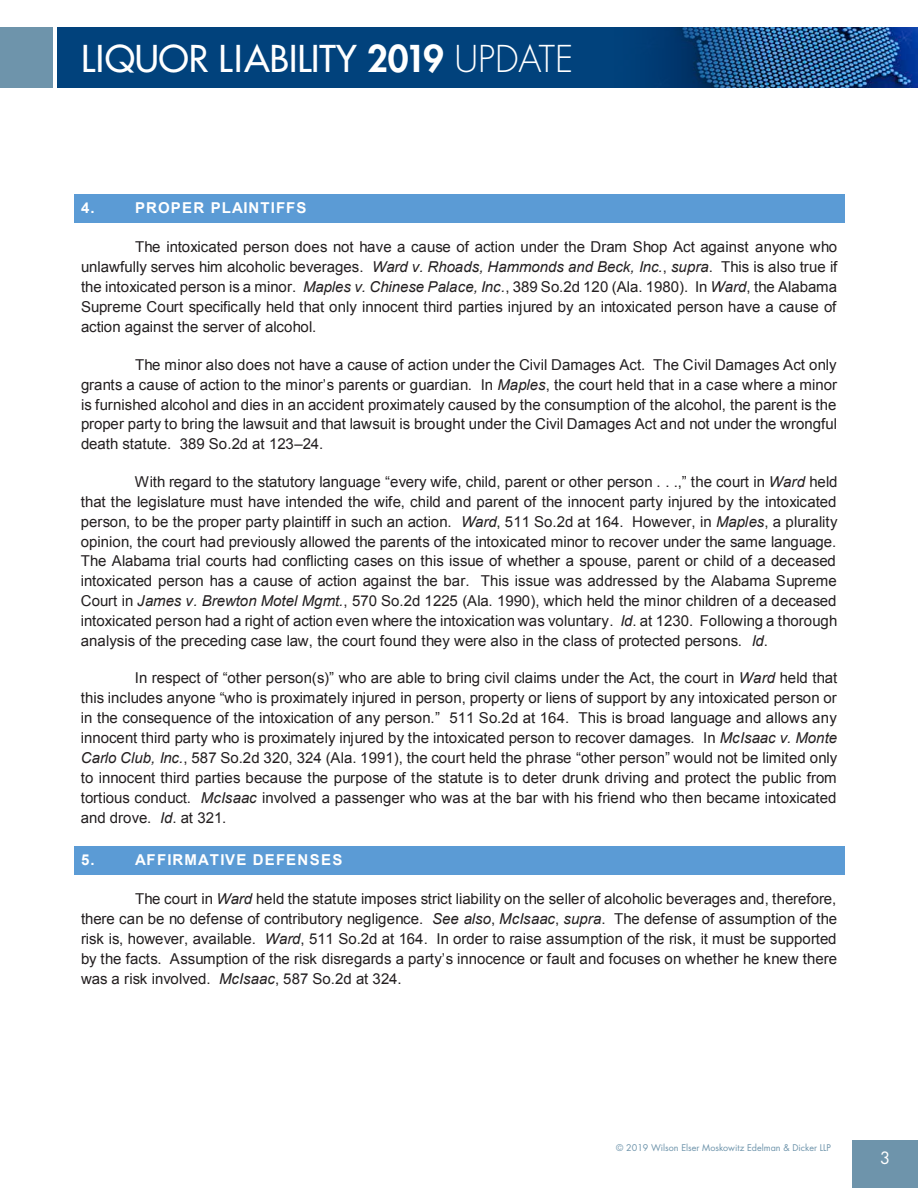
<style>
.page{position:relative;width:918px;height:1188px;background:#fff}
.page>*{position:absolute;margin:0;border:0;box-sizing:border-box;transform-origin:0 0}
.t1{font:500 36px "Futura Std";color:#fff}
.t2{font:16.5px "Futura Std";color:#fff}
.t3{font:15px/19.8px "Arial";letter-spacing:-.005em;color:#231f20;text-align:justify}
.t4{font:700 15px "Arial";letter-spacing:.075em;color:#fff}
.t5{font:9px "Futura Std";color:#6e94ab}
.s1{font-weight:800}
.s2{font-weight:300}
.s3{font-style:italic}
</style>
<div class="page">
<div style="left:852px;top:1141px;width:66px;height:47px;background:#6e94ab"></div>
<div style="left:57px;top:27px;width:861px;height:61px;background:#01427c"></div>
<img style="left:655px;top:27px;width:263px;height:61px">
<div style="left:0;top:27px;width:52px;height:61px;background:#6e94ab"></div>
<div style="left:79px;top:199px;width:761px;height:20px;background:#5b9bd5"></div>
<svg style="left:74px;top:194px;width:5px;height:5px"></svg>
<div style="left:79px;top:194px;width:761px;height:5px;background:#5b9bd5"></div>
<svg style="left:840px;top:194px;width:4px;height:5px"></svg>
<svg style="left:74px;top:219px;width:5px;height:4px"></svg>
<hr style="left:79px;top:219px;width:761px;height:4px;background:#5b9bd5">
<svg style="left:840px;top:219px;width:4px;height:4px"></svg>
<div style="left:74px;top:199px;width:5px;height:20px;background:#5b9bd5"></div>
<hr style="left:840px;top:199px;width:4px;height:20px;background:#5b9bd5">
<div style="left:79px;top:850px;width:761px;height:20px;background:#5b9bd5"></div>
<svg style="left:74px;top:846px;width:5px;height:4px"></svg>
<hr style="left:79px;top:846px;width:761px;height:4px;background:#5b9bd5">
<svg style="left:840px;top:846px;width:4px;height:4px"></svg>
<svg style="left:74px;top:870px;width:5px;height:5px"></svg>
<div style="left:79px;top:870px;width:761px;height:5px;background:#5b9bd5"></div>
<svg style="left:840px;top:870px;width:4px;height:5px"></svg>
<div style="left:74px;top:850px;width:5px;height:20px;background:#5b9bd5"></div>
<hr style="left:840px;top:850px;width:4px;height:20px;background:#5b9bd5">
<h1 class="t1" style="left:81px;top:36px;width:494px">LIQUOR LIABILITY <span class="s1">2019</span> <span class="s2">UPDATE</span></h1>
<p class="t4" style="left:81px;top:198px;width:15px">4.</p>
<p class="t4" style="left:135px;top:198px;width:173px">PROPER PLAINTIFFS</p>
<p class="t3" style="left:81px;top:237px;width:758px;text-indent:54px">The intoxicated person does not have a cause of action under the Dram Shop Act against anyone who unlawfully serves him alcoholic beverages. <span class="s3">Ward v. Rhoads, Hammonds and Beck, Inc.</span>, <span class="s3">supra</span>. This is also true if the intoxicated person is a minor. <span class="s3">Maples v. Chinese Palace, Inc.</span>, 389 So.2d 120 (Ala. 1980). In <span class="s3">Ward</span>, the Alabama Supreme Court specifically held that only innocent third parties injured by an intoxicated person have a cause of action against the server of alcohol.</p>
<p class="t3" style="left:81px;top:355px;width:758px;text-indent:54px">The minor also does not have a cause of action under the Civil Damages Act. The Civil Damages Act only grants a cause of action to the minor’s parents or guardian. In <span class="s3">Maples</span>, the court held that in a case where a minor is furnished alcohol and dies in an accident proximately caused by the consumption of the alcohol, the parent is the proper party to bring the lawsuit and that lawsuit is brought under the Civil Damages Act and not under the wrongful death statute. 389 So.2d at 123–24.</p>
<p class="t3" style="left:81px;top:472px;width:758px;text-indent:54px">With regard to the statutory language “every wife, child, parent or other person . . .,” the court in <span class="s3">Ward</span> held that the legislature must have intended the wife, child and parent of the innocent party injured by the intoxicated person, to be the proper party plaintiff in such an action. <span class="s3">Ward</span>, 511 So.2d at 164. However, in <span class="s3">Maples</span>, a plurality opinion, the court had previously allowed the parents of the intoxicated minor to recover under the same language.<br>The Alabama trial courts had conflicting cases on this issue of whether a spouse, parent or child of a deceased intoxicated person has a cause of action against the bar. This issue was addressed by the Alabama Supreme Court in <span class="s3">James v. Brewton Motel Mgmt.</span>, 570 So.2d 1225 (Ala. 1990), which held the minor children of a deceased intoxicated person had a right of action even where the intoxication was voluntary. <span class="s3">Id</span>. at 1230. Following a thorough analysis of the preceding case law, the court found they were also in the class of protected persons. <span class="s3">Id</span>.</p>
<p class="t3" style="left:81px;top:668px;width:758px;text-indent:54px">In respect of “other person(s)” who are able to bring civil claims under the Act, the court in <span class="s3">Ward</span> held that this includes anyone “who is proximately injured in person, property or liens of support by any intoxicated person or in the consequence of the intoxication of any person.” 511 So.2d at 164. This is broad language and allows any innocent third party who is proximately injured by the intoxicated person to recover damages. In <span class="s3">McIsaac v. Monte Carlo Club, Inc.</span>, 587 So.2d 320, 324 (Ala. 1991), the court held the phrase “other person” would not be limited only to innocent third parties because the purpose of the statute is to deter drunk driving and protect the public from tortious conduct. <span class="s3">McIsaac</span> involved a passenger who was at the bar with his friend who then became intoxicated and drove. <span class="s3">Id</span>. at 321.</p>
<p class="t4" style="left:81px;top:849px;width:15px">5.</p>
<p class="t4" style="left:135px;top:849px;width:209px">AFFIRMATIVE DEFENSES</p>
<p class="t3" style="left:81px;top:889px;width:758px;text-indent:54px">The court in <span class="s3">Ward</span> held the statute imposes strict liability on the seller of alcoholic beverages and, therefore, there can be no defense of contributory negligence. <span class="s3">See also</span>, <span class="s3">McIsaac</span>, <span class="s3">supra</span>. The defense of assumption of the risk is, however, available. <span class="s3">Ward</span>, 511 So.2d at 164. In order to raise assumption of the risk, it must be supported by the facts. Assumption of the risk disregards a party’s innocence or fault and focuses on whether he knew there was a risk involved. <span class="s3">McIsaac</span>, 587 So.2d at 324.</p>
<p class="t5" style="left:616px;top:1142px;width:216px">© 2019 Wilson Elser Moskowitz Edelman &amp; Dicker LLP</p>
<p class="t2" style="left:880px;top:1147px;width:12px">3</p>
</div>
